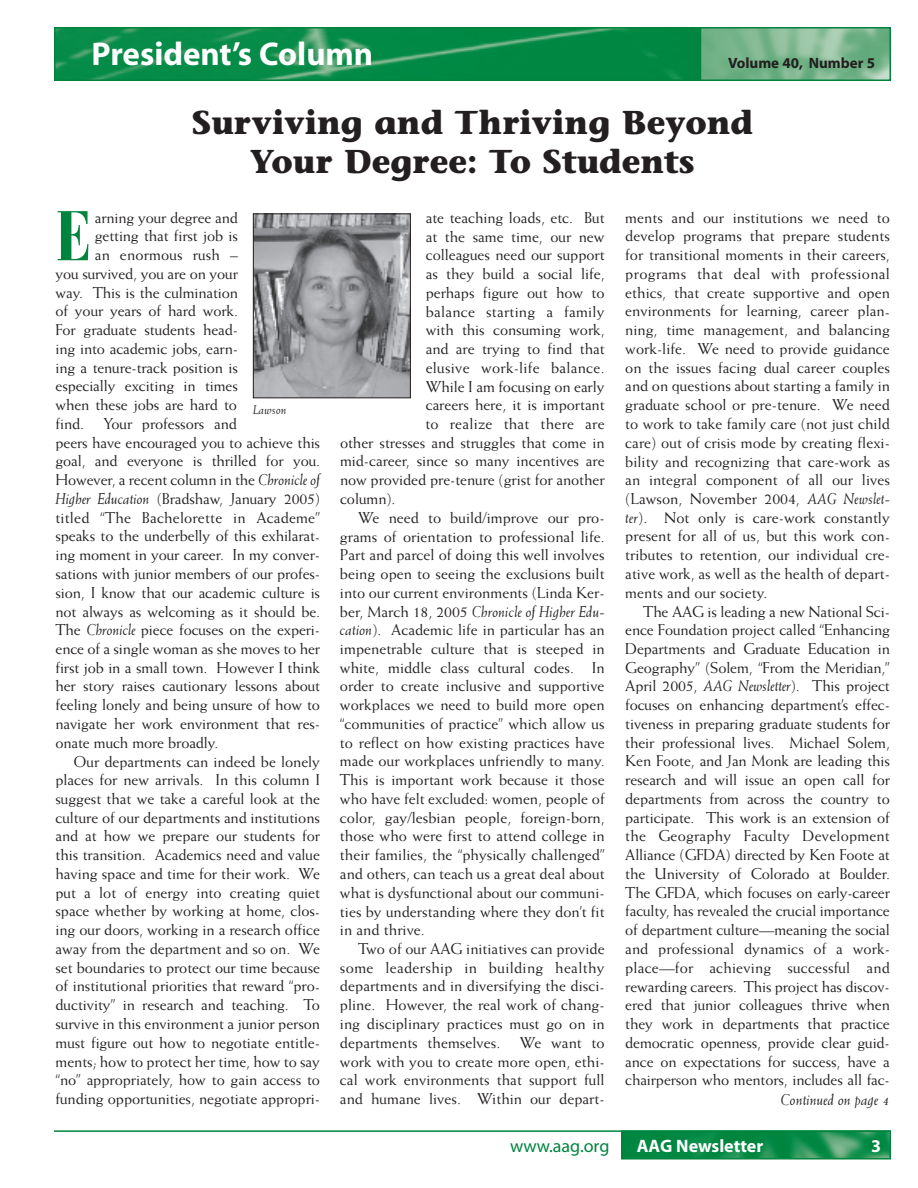
<style>
.page{position:relative;width:918px;height:1188px;background:#fff}
.page>*{position:absolute;margin:0;border:0;box-sizing:border-box;transform-origin:0 0}
.t1{font:700 condensed 69.75px "Bauer Bodoni";color:#00843d}
.t2{font:700 33px/39.6px "Stone Informal";color:#231f20;text-align:center}
.t3{font:700 33px "Myriad";color:#fff}
.t4{font:700 18px "Myriad";color:#fff}
.t5{font:18px "Myriad";color:#00843d}
.t6{font:15.75px/18.8px "Weiss";letter-spacing:-.01em;color:#231f20;text-align:justify}
.t7{font:15.75px "Weiss";letter-spacing:.01em;color:#231f20}
.t8{font:15.75px "Weiss";letter-spacing:.015em;color:#231f20}
.t9{font:italic 15.75px "Weiss";color:#231f20}
.t10{font:700 15px "Myriad";color:#231f20}
.t11{font:italic 12.75px "Weiss";letter-spacing:.01em;color:#231f20}
.s1{font-style:italic}
</style>
<div class="page">
<img style="left:57px;top:30px;width:643px;height:48px">
<div style="left:54px;top:27px;width:837px;height:54px;border:2px solid #00843d"></div>
<img style="left:703px;top:30px;width:185px;height:48px">
<div style="left:700px;top:27px;width:191px;height:54px;border:2px solid #00843d"></div>
<img style="left:255px;top:215px;width:154px;height:181px">
<div style="left:253px;top:213px;width:158px;height:185px;border:1px solid #231f20"></div>
<img style="left:624px;top:1133px;width:264px;height:23px">
<div style="left:621px;top:1130px;width:270px;height:29px;border:2px solid #00843d"></div>
<hr style="left:54px;top:1130px;width:837px;height:2px;background:#00843d">
<p class="t3" style="left:91px;top:42px;width:283px">President’s Column</p>
<p class="t10" style="left:728px;top:57px;width:148px">Volume 40, Number 5</p>
<h1 class="t2" style="left:192px;top:106px;width:563px">Surviving and Thriving Beyond<br>Your Degree: To Students</h1>
<p class="t1" style="left:56px;top:209px;width:38px">E</p>
<p class="t6" style="left:95px;top:209px;width:145px">arning your degree and</p>
<p class="t6" style="left:95px;top:228px;width:145px">getting that first job is</p>
<p class="t7" style="left:95px;top:249px;width:145px">an enormous rush –</p>
<p class="t6" style="left:56px;top:265px;width:184px">you survived, you are on your</p>
<p class="t6" style="left:56px;top:284px;width:184px">way. This is the culmination</p>
<p class="t6" style="left:56px;top:303px;width:184px">of your years of hard work.</p>
<p class="t6" style="left:56px;top:322px;width:184px">For graduate students head-</p>
<p class="t6" style="left:56px;top:340px;width:184px">ing into academic jobs, earn-</p>
<p class="t6" style="left:56px;top:359px;width:184px">ing a tenure-track position is</p>
<p class="t6" style="left:56px;top:378px;width:184px">especially exciting in times</p>
<p class="t6" style="left:56px;top:397px;width:183px">when these jobs are hard to</p>
<p class="t6" style="left:56px;top:415px;width:183px">find. Your professors and</p>
<p class="t6" style="left:56px;top:434px;width:266px">peers have encouraged you to achieve this</p>
<p class="t6" style="left:56px;top:453px;width:266px">goal, and everyone is thrilled for you.</p>
<p class="t6" style="left:56px;top:472px;width:266px">However, a recent column in the <span class="s1">Chronicle of</span></p>
<p class="t6" style="left:56px;top:490px;width:266px"><span class="s1">Higher Education</span> (Bradshaw, January 2005)</p>
<p class="t7" style="left:56px;top:511px;width:266px">titled “The Bachelorette in Academe”</p>
<p class="t6" style="left:56px;top:528px;width:266px">speaks to the underbelly of this exhilarat-</p>
<p class="t6" style="left:56px;top:547px;width:266px">ing moment in your career. In my conver-</p>
<p class="t6" style="left:56px;top:565px;width:266px">sations with junior members of our profes-</p>
<p class="t6" style="left:56px;top:584px;width:266px">sion, I know that our academic culture is</p>
<p class="t6" style="left:56px;top:603px;width:266px">not always as welcoming as it should be.</p>
<p class="t6" style="left:56px;top:622px;width:266px">The <span class="s1">Chronicle</span> piece focuses on the experi-</p>
<p class="t6" style="left:56px;top:640px;width:266px">ence of a single woman as she moves to her</p>
<p class="t6" style="left:56px;top:659px;width:266px">first job in a small town. However I think</p>
<p class="t6" style="left:56px;top:678px;width:266px">her story raises cautionary lessons about</p>
<p class="t6" style="left:56px;top:697px;width:266px">feeling lonely and being unsure of how to</p>
<p class="t6" style="left:56px;top:715px;width:266px">navigate her work environment that res-</p>
<p class="t6" style="left:56px;top:734px;width:164px">onate much more broadly.</p>
<p class="t6" style="left:55px;top:753px;width:266px;text-indent:18px">Our departments can indeed be lonely places for new arrivals. In this column I suggest that we take a careful look at the culture of our departments and institutions and at how we prepare our students for this transition. Academics need and value having space and time for their work. We put a lot of energy into creating quiet space whether by working at home, clos&shy;ing our doors, working in a research office away from the department and so on. We set boundaries to protect our time because of institutional priorities that reward “pro&shy;ductivity” in research and teaching. To survive in this environment a junior person must figure out how to negotiate entitle&shy;ments; how to protect her time, how to say “no” appropriately, how to gain access to funding opportunities, negotiate appropri-</p>
<p class="t11" style="left:253px;top:405px;width:35px">Lawson</p>
<p class="t6" style="left:426px;top:209px;width:180px">ate teaching loads, etc. But</p>
<p class="t6" style="left:426px;top:228px;width:180px">at the same time, our new</p>
<p class="t6" style="left:426px;top:247px;width:180px">colleagues need our support</p>
<p class="t6" style="left:426px;top:265px;width:180px">as they build a social life,</p>
<p class="t6" style="left:426px;top:284px;width:180px">perhaps figure out how to</p>
<p class="t8" style="left:426px;top:305px;width:180px">balance starting a family</p>
<p class="t6" style="left:426px;top:322px;width:180px">with this consuming work,</p>
<p class="t6" style="left:426px;top:340px;width:180px">and are trying to find that</p>
<p class="t8" style="left:426px;top:361px;width:180px">elusive work-life balance.</p>
<p class="t6" style="left:426px;top:378px;width:180px">While I am focusing on early</p>
<p class="t6" style="left:426px;top:397px;width:180px">careers here, it is important</p>
<p class="t6" style="left:340px;top:415px;width:266px;text-indent:85px">to realize that there are other stresses and struggles that come in mid-career, since so many incentives are now provided pre-tenure (grist for another column).</p>
<p class="t6" style="left:340px;top:509px;width:266px;text-indent:18px">We need to build/improve our pro&shy;grams of orientation to professional life.<br>Part and parcel of doing this well involves being open to seeing the exclusions built into our current environments (Linda Ker&shy;ber, March 18, 2005 <span class="s1">Chronicle of Higher Edu&shy;cation</span>). Academic life in particular has an impenetrable culture that is steeped in white, middle class cultural codes. In order to create inclusive and supportive workplaces we need to build more open “communities of practice” which allow us to reflect on how existing practices have made our workplaces unfriendly to many.<br>This is important work because it those who have felt excluded: women, people of color, gay/lesbian people, foreign-born, those who were first to attend college in their families, the “physically challenged” and others, can teach us a great deal about what is dysfunctional about our communi&shy;ties by understanding where they don’t fit in and thrive.</p>
<p class="t6" style="left:340px;top:940px;width:266px;text-indent:18px">Two of our AAG initiatives can provide some leadership in building healthy departments and in diversifying the disci&shy;pline. However, the real work of chang&shy;ing disciplinary practices must go on in departments themselves. We want to work with you to create more open, ethi&shy;cal work environments that support full and humane lives. Within our depart-</p>
<p class="t6" style="left:625px;top:209px;width:266px">ments and our institutions we need to develop programs that prepare students for transitional moments in their careers, programs that deal with professional ethics, that create supportive and open environments for learning, career plan&shy;ning, time management, and balancing work-life. We need to provide guidance on the issues facing dual career couples and on questions about starting a family in graduate school or pre-tenure. We need to work to take family care (not just child care) out of crisis mode by creating flexi&shy;bility and recognizing that care-work as an integral component of all our lives (Lawson, November 2004, <span class="s1">AAG Newslet&shy;ter</span>). Not only is care-work constantly present for all of us, but this work con&shy;tributes to retention, our individual cre&shy;ative work, as well as the health of depart&shy;ments and our society.</p>
<p class="t6" style="left:625px;top:603px;width:266px;text-indent:18px">The AAG is leading a new National Sci&shy;ence Foundation project called “Enhancing Departments and Graduate Education in Geography” (Solem, “From the Meridian,” April 2005, <span class="s1">AAG Newsletter</span>). This project focuses on enhancing department’s effec&shy;tiveness in preparing graduate students for their professional lives. Michael Solem, Ken Foote, and Jan Monk are leading this research and will issue an open call for departments from across the country to participate. This work is an extension of the Geography Faculty Development Alliance (GFDA) directed by Ken Foote at the University of Colorado at Boulder.<br>The GFDA, which focuses on early-career faculty, has revealed the crucial importance of department culture—meaning the social and professional dynamics of a work&shy;place—for achieving successful and rewarding careers. This project has discov&shy;ered that junior colleagues thrive when they work in departments that practice democratic openness, provide clear guid&shy;ance on expectations for success, have a chairperson who mentors, includes all fac-</p>
<p class="t9" style="left:781px;top:1094px;width:110px">Continued on page 4</p>
<p class="t5" style="left:510px;top:1140px;width:101px">www.aag.org</p>
<p class="t4" style="left:637px;top:1139px;width:128px">AAG Newsletter</p>
<p class="t4" style="left:871px;top:1139px;width:11px">3</p>
</div>
